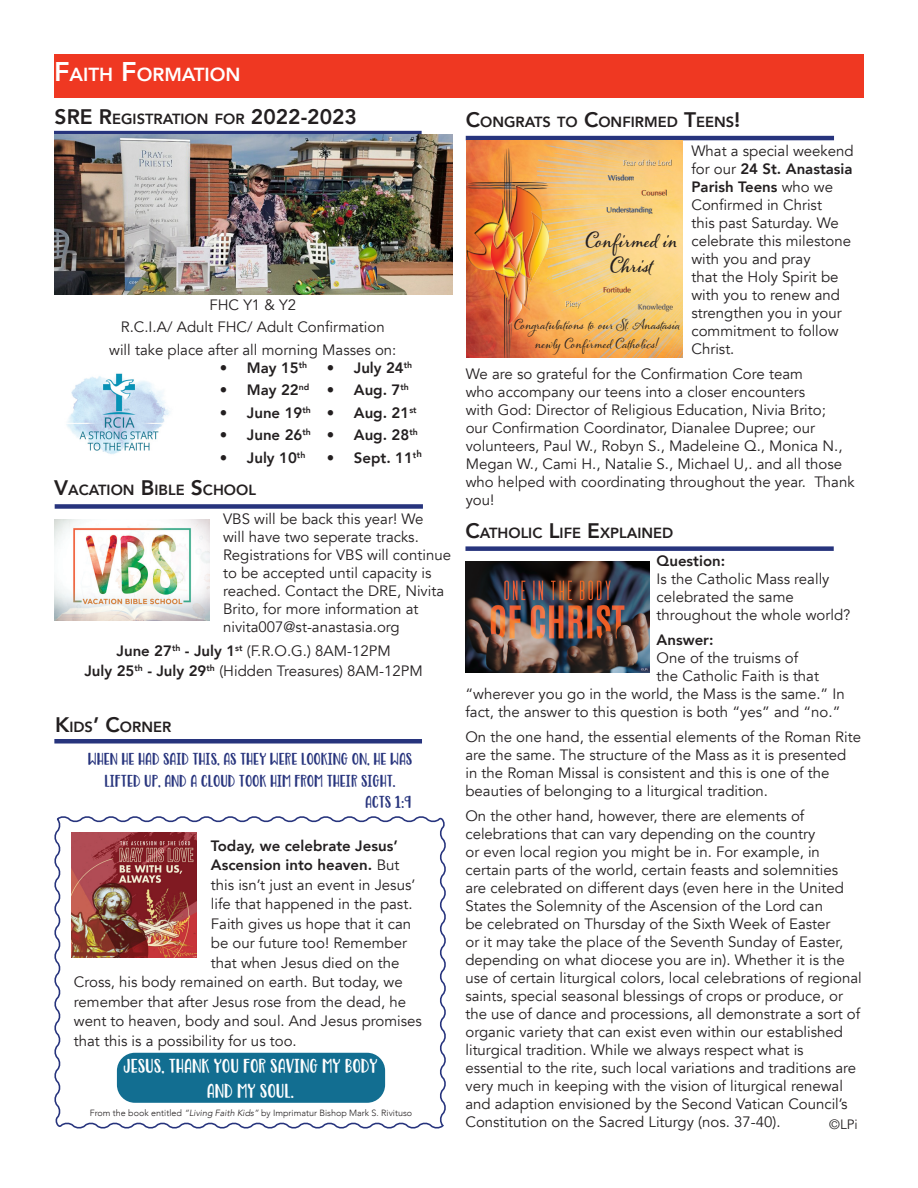
<style>
.page{position:relative;width:918px;height:1188px;background:#fff}
.page>*{position:absolute;margin:0;border:0;box-sizing:border-box;transform-origin:0 0}
.t1{font:21px/25.2px "Beachwood Sans";color:#fff;text-align:center}
.t2{font:800 21px "Avenir";color:#231f20}
.t3{font:700 19.05px/25px "Alana";color:#231f20;text-align:center}
.t4{font:800 18.9px "Avenir";color:#fff}
.t5{font:18px/21.6px "Beachwood Sans";color:#27347d;text-align:center}
.t6{font:15px/18px "Avenir";color:#231f20}
.t7{font:800 15px "Avenir";color:#231f20}
.t8{font:800 14.7px "Avenir";color:#231f20}
.t9{font:13.5px "Avenir";color:#231f20}
.t10{font:12.6px/19.8px "Alana";color:#231f20;text-align:center}
.t11{font:300 9px "Avenir";color:#231f20}
.t12{font:7.2px "Optima";color:#3e68b2}
.t13{font:7.2px "Optima";color:#d15233}
.t14{font:7.2px "Optima";color:#f4f5f6}
.t15{font:7.2px "Optima";color:#909098}
.t16{font:7.2px "Optima";color:#f6f7f8}
.s1{font-size:27px}
.s2{font-size:21px}
.s3{font-weight:800}
.s4{font-weight:400}
.s5{font-style:italic}
</style>
<div class="page">
<svg style="left:54px;top:816px;width:392px;height:313px"></svg>
<div style="left:54px;top:54px;width:810px;height:43px;background:#ef3822"></div>
<div style="left:54px;top:739px;width:368px;height:5px;background:#27347d"></div>
<div style="left:117px;top:1053px;width:268px;height:50px;background:#126e91;border-radius:18px"></div>
<img style="left:71px;top:833px;width:125px;height:125px">
<hr style="left:466px;top:136px;width:368px;height:4px;background:#27347d">
<svg style="left:54px;top:131px;width:368px;height:4px"></svg>
<div style="left:55px;top:504px;width:368px;height:5px;background:#27347d"></div>
<img style="left:55px;top:519px;width:154px;height:102px">
<img style="left:55px;top:135px;width:397px;height:160px">
<img style="left:66px;top:373px;width:104px;height:81px">
<div style="left:465px;top:546px;width:369px;height:5px;background:#27347d"></div>
<img style="left:466px;top:561px;width:184px;height:111px">
<img style="left:466px;top:141px;width:217px;height:217px">
<img style="left:466px;top:141px;width:94px;height:216px">
<svg style="left:608px;top:175px;width:26px;height:6px"></svg>
<svg style="left:607px;top:206px;width:46px;height:8px"></svg>
<svg style="left:604px;top:287px;width:27px;height:6px"></svg>
<svg style="left:624px;top:159px;width:48px;height:7px"></svg>
<svg style="left:566px;top:301px;width:15px;height:8px"></svg>
<svg style="left:642px;top:190px;width:25px;height:6px"></svg>
<svg style="left:638px;top:304px;width:35px;height:8px"></svg>
<p class="t4" style="left:54px;top:60px;width:188px"><span class="s1">F</span>AITH <span class="s1">F</span>ORMATION</p>
<p class="t2" style="left:55px;top:100px;width:14px">SRE</p>
<p class="t8" style="left:99px;top:107px;width:147px"><span class="s2">R</span>EGISTRATION FOR</p>
<p class="t8" style="left:466px;top:111px;width:276px"><span class="s2">C</span>ONGRATS TO <span class="s2">C</span>ONFIRM ED <span class="s2">T</span>EENS<span class="s2">!</span></p>
<p class="t2" style="left:251px;top:100px;width:108px">2022-2023</p>
<p class="t6" style="left:209px;top:296px;width:88px">FHC Y1 &amp; Y2</p>
<p class="t6" style="left:121px;top:318px;width:265px">R.C.I.A/ Adult FHC/ Adult Confirmation</p>
<p class="t6" style="left:109px;top:341px;width:289px">will take place after all morning Masses on:</p>
<p class="t7" style="left:220px;top:356px;width:89px">• May 15<sup>th</sup></p>
<p class="t7" style="left:220px;top:378px;width:91px">• May 22<sup>nd</sup></p>
<p class="t7" style="left:220px;top:401px;width:92px">• June 19<sup>th</sup></p>
<p class="t7" style="left:220px;top:423px;width:92px">• June 26<sup>th</sup></p>
<p class="t7" style="left:220px;top:446px;width:87px">• July 10<sup>th</sup></p>
<p class="t7" style="left:327px;top:356px;width:87px">• July 24<sup>th</sup></p>
<p class="t7" style="left:327px;top:378px;width:84px">• Aug. 7<sup>th</sup></p>
<p class="t7" style="left:327px;top:401px;width:91px">• Aug. 21<sup>st</sup></p>
<p class="t7" style="left:327px;top:423px;width:92px">• Aug. 28<sup>th</sup></p>
<p class="t7" style="left:327px;top:446px;width:97px">• Sept. 11<sup>t</sup><sup>h</sup></p>
<p class="t8" style="left:54px;top:478px;width:203px"><span class="s2">V</span>ACATION <span class="s2">B</span>IBLE <span class="s2">S</span>CHOOL</p>
<p class="t6" style="left:223px;top:510px;width:229px">VBS will be back this year! We<br>will have two seperate tracks.<br>Registrations for VBS will continue to be accepted until capacity is reached. Contact the DRE, Nivita<br>Brito, for more information at nivita007@st-anastasia.org</p>
<p class="t6" style="left:117px;top:643px;width:276px"><span class="s3">June 27</span><sup>th</sup> <span class="s3">- July 1</span><sup>st</sup> (F.R.O.G.) 8AM-12PM</p>
<p class="t6" style="left:84px;top:662px;width:340px"><span class="s3">July 25</span><sup>th</sup> <span class="s3">- July 29</span><sup>th</sup> (Hidden Treasures) 8AM-12PM</p>
<p class="t8" style="left:55px;top:715px;width:118px"><span class="s2">K</span>IDS<span class="s2">’ C</span>ORNER</p>
<p class="t5" style="left:88px;top:748px;width:326px">WHEN HE HAD SAID THIS, AS THEY WERE LOOKING ON, HE WAS<br>LIFTED UP, AND A CLOUD TOOK HIM FROM THEIR SIGHT.</p>
<p class="t5" style="left:365px;top:791px;width:48px">ACTS 1:9</p>
<p class="t7" style="left:211px;top:834px;width:188px">Today, we celebrate Jesus’</p>
<p class="t7" style="left:211px;top:853px;width:190px">Ascension into heaven. <span class="s4">But</span></p>
<p class="t6" style="left:211px;top:876px;width:206px">this isn’t just an event in Jesus’</p>
<p class="t6" style="left:211px;top:895px;width:203px">life that happened in the past.</p>
<p class="t6" style="left:211px;top:915px;width:202px">Faith gives us hope that it can</p>
<p class="t6" style="left:211px;top:934px;width:198px">be our future too! Remember</p>
<p class="t6" style="left:211px;top:954px;width:190px">that when Jesus died on the</p>
<p class="t6" style="left:74px;top:973px;width:330px">Cross, his body remained on earth. But today, we</p>
<p class="t6" style="left:74px;top:993px;width:334px">remember that after Jesus rose from the dead, he</p>
<p class="t6" style="left:74px;top:1012px;width:350px">went to heaven, body and soul. And Jesus promises</p>
<p class="t6" style="left:74px;top:1032px;width:224px">that this is a possibility for us too.</p>
<p class="t1" style="left:123px;top:1053px;width:256px">JESUS, THANK YOU FOR SAVING MY BODY<br>AND MY SOUL.</p>
<p class="t11" style="left:90px;top:1107px;width:324px">From the book entitled <span class="s5">“Living Faith Kids”</span> by Imprimatur Bishop Mark S. Rivituso</p>
<p class="t6" style="left:691px;top:142px;width:164px">What a special weekend for our <span class="s3">24 St. Anastasia<br>Parish Teens</span> who we<br>Confirmed in Christ<br>this past Saturday. We celebrate this milestone with you and pray<br>that the Holy Spirit be with you to renew and strengthen you in your commitment to follow<br>Christ.</p>
<p class="t6" style="left:466px;top:365px;width:390px">We are so grateful for the Confirmation Core team<br>who accompany our teens into a closer encounters<br>with God: Director of Religious Education, Nivia Brito;<br>our Confirmation Coordinator, Dianalee Dupree; our volunteers, Paul W., Robyn S., Madeleine Q., Monica N., Megan W., Cami H., Natalie S., Michael U,. and all those who helped with coordinating throughout the year. Thank you!</p>
<p class="t14" style="left:623px;top:158px;width:50px">Fear of the Lord</p>
<p class="t12" style="left:608px;top:174px;width:27px">Wisdom</p>
<p class="t12" style="left:606px;top:205px;width:47px">Understanding</p>
<p class="t13" style="left:641px;top:188px;width:27px">Counsel</p>
<p class="t3" style="left:586px;top:228px;width:93px">Confirmed in<br>Christ</p>
<p class="t13" style="left:603px;top:285px;width:29px">Fortitude</p>
<p class="t16" style="left:565px;top:299px;width:17px">Piety</p>
<p class="t15" style="left:638px;top:302px;width:36px">Knowledge</p>
<p class="t10" style="left:514px;top:314px;width:167px">Congratulations to our St. Anastasia newly Confirmed Catholics!</p>
<p class="t8" style="left:465px;top:522px;width:209px"><span class="s2">C</span>ATHOLIC <span class="s2">L</span>IFE <span class="s2">E</span>XPLAINED</p>
<p class="t7" style="left:657px;top:549px;width:70px">Question:</p>
<p class="t6" style="left:657px;top:570px;width:195px">Is the Catholic Mass really celebrated the same throughout the whole world?</p>
<p class="t7" style="left:657px;top:628px;width:58px">Answer:</p>
<p class="t6" style="left:657px;top:649px;width:143px">One of the truisms of</p>
<p class="t6" style="left:657px;top:667px;width:164px">the Catholic Faith is that</p>
<p class="t6" style="left:465px;top:685px;width:381px">“wherever you go in the world, the Mass is the same.” In</p>
<p class="t6" style="left:465px;top:703px;width:377px">fact, the answer to this question is both “yes” and “no.”</p>
<p class="t6" style="left:465px;top:728px;width:397px">On the one hand, the essential elements of the Roman Rite are the same. The structure of the Mass as it is presented in the Roman Missal is consistent and this is one of the beauties of belonging to a liturgical tradition.</p>
<p class="t6" style="left:465px;top:807px;width:398px">On the other hand, however, there are elements of celebrations that can vary depending on the country<br>or even local region you might be in. For example, in certain parts of the world, certain feasts and solemnities are celebrated on different days (even here in the United States the Solemnity of the Ascension of the Lord can<br>be celebrated on Thursday of the Sixth Week of Easter<br>or it may take the place of the Seventh Sunday of Easter, depending on what diocese you are in). Whether it is the use of certain liturgical colors, local celebrations of regional saints, special seasonal blessings of crops or produce, or the use of dance and processions, all demonstrate a sort of organic variety that can exist even within our established liturgical tradition. While we always respect what is essential to the rite, such local variations and traditions are very much in keeping with the vision of liturgical renewal and adaption envisioned by the Second Vatican Council’s Constitution on the Sacred Liturgy (nos. 37-40).</p>
<p class="t9" style="left:829px;top:1116px;width:30px">©LPi</p>
</div>
